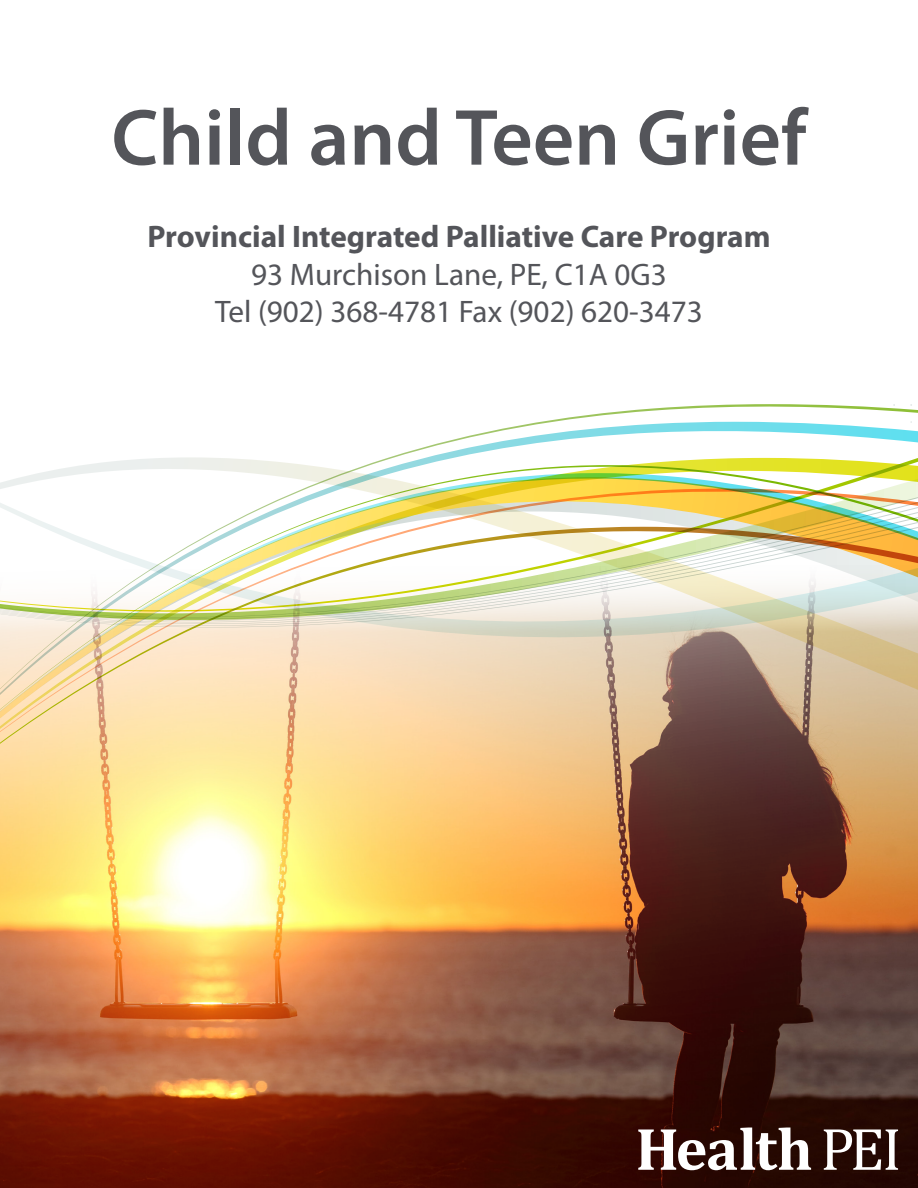
<style>
.page{position:relative;width:918px;height:1188px;background:#fff}
.page>*{position:absolute;margin:0;border:0;box-sizing:border-box;transform-origin:0 0}
.t1{font:600 80.25px "Myriad Pro";color:#54555a}
.t2{font:31.2px "Myriad Pro";color:#54555a}
.t3{font:700 31.2px "Myriad Pro";color:#54555a}
</style>
<div class="page">
<img style="left:0;top:785px;width:918px;height:403px">
<svg style="left:638px;top:1128px;width:173px;height:42px"></svg>
<svg style="left:824px;top:1129px;width:74px;height:41px"></svg>
<svg style="left:0;top:774px;width:918px;height:11px"></svg>
<svg style="left:0;top:749px;width:918px;height:25px"></svg>
<svg style="left:0;top:404px;width:918px;height:340px"></svg>
<svg style="left:0;top:457px;width:918px;height:233px"></svg>
<img style="left:0;top:476px;width:918px;height:161px">
<p class="t1" style="left:111px;top:87px;width:697px">Child and Teen Grief</p>
<p class="t3" style="left:147px;top:216px;width:625px">Provincial Integrated Palliative Care Program</p>
<p class="t2" style="left:251px;top:255px;width:417px">93 Murchison Lane, PE, C1A 0G3</p>
<p class="t2" style="left:215px;top:292px;width:489px">Tel (902) 368-4781 Fax (902) 620-3473</p>
</div>
